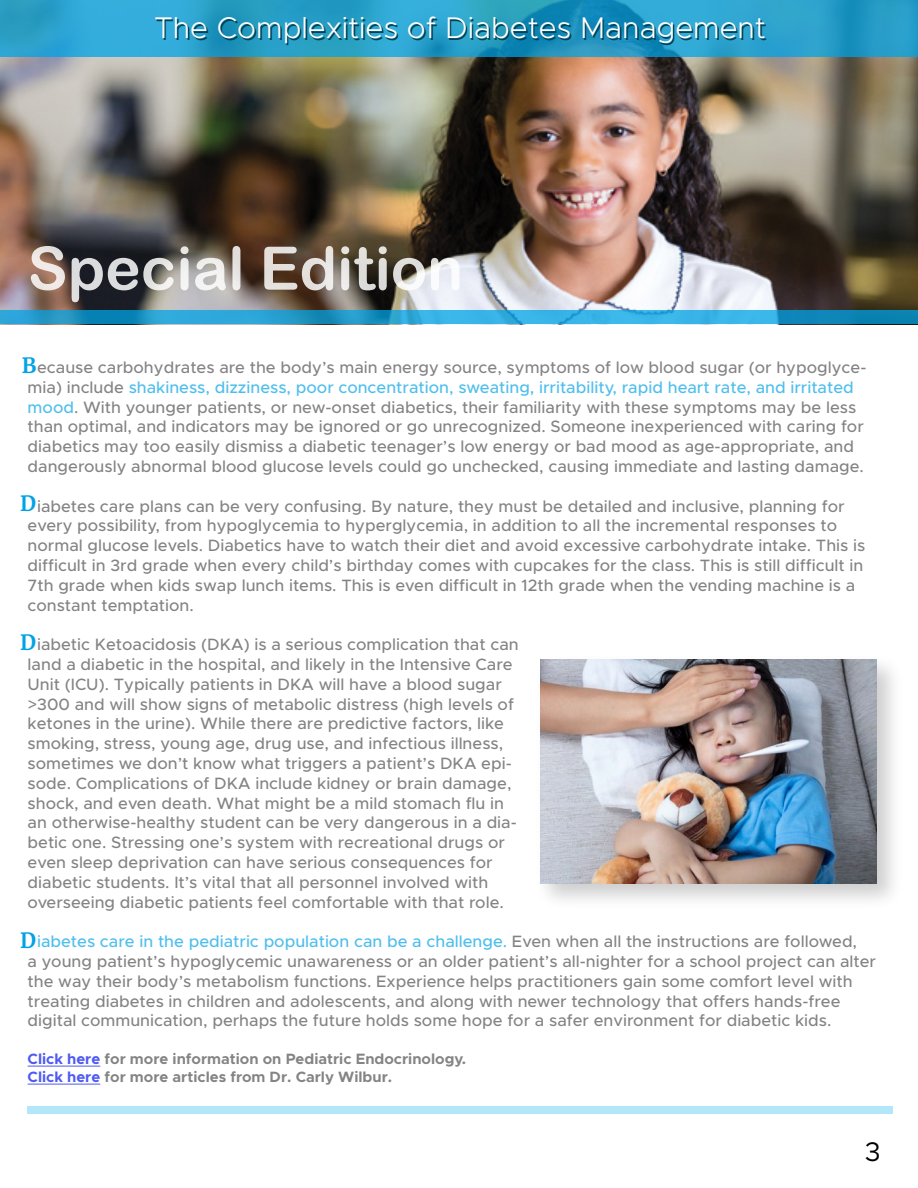
<style>
.page{position:relative;width:918px;height:1188px;background:#fff}
.page>*{position:absolute;margin:0;border:0;box-sizing:border-box;transform-origin:0 0}
.t1{font:60px "Arial Rounded MT Bold";color:#fff}
.t2{font:300 30px "Metropolis";color:#fff}
.t3{font:27px "Metropolis";color:#000}
.t4{font:700 21px "Merriweather";color:#00a3e5}
.t5{font:500 16.5px/19.8px "Metropolis";color:rgb(0 0 0/.7)}
.t6{font:700 15px/18px "Metropolis";color:rgb(0 0 0/.7)}
.s1{color:#00a3e5}
.s2{color:#0012ed}
</style>
<div class="page">
<img style="left:0;top:57px;width:918px;height:253px">
<div style="left:27px;top:1107px;width:865px;height:7px;background:#b3e6f9"></div>
<svg style="left:0;top:0;width:918px;height:57px;background:#279ec9"></svg>
<svg style="left:0;top:310px;width:918px;height:14px;background:#27a0d2"></svg>
<hr style="left:28px;top:1066px;width:72px;height:1px;background:#0012ed">
<hr style="left:28px;top:1084px;width:72px;height:1px;background:#0012ed">
<img style="left:540px;top:659px;width:354px;height:241px">
<img style="left:541px;top:660px;width:336px;height:223px">
<h2 class="t2" style="left:154px;top:10px;width:613px">The Complexities of Diabetes Management</h2>
<h1 class="t1" style="left:28px;top:233px;width:437px">Special Edition</h1>
<p class="t4" style="left:22px;top:351px;width:16px">B</p>
<p class="t5" style="left:28px;top:357px;width:840px;text-indent:9px">ecause carbohydrates are the body’s main energy source, symptoms of low blood sugar (or hypoglyce&shy;mia) include <span class="s1">shakiness, dizziness, poor concentration, sweating, irritability, rapid heart rate, and irritated mood</span>. With younger patients, or new-onset diabetics, their familiarity with these symptoms may be less than optimal, and indicators may be ignored or go unrecognized. Someone inexperienced with caring for diabetics may too easily dismiss a diabetic teenager’s low energy or bad mood as age-appropriate, and dangerously abnormal blood glucose levels could go unchecked, causing immediate and lasting damage.</p>
<p class="t5" style="left:28px;top:496px;width:839px;text-indent:9px">iabetes care plans can be very confusing. By nature, they must be detailed and inclusive, planning for every possibility, from hypoglycemia to hyperglycemia, in addition to all the incremental responses to normal glucose levels. Diabetics have to watch their diet and avoid excessive carbohydrate intake. This is difficult in 3rd grade when every child’s birthday comes with cupcakes for the class. This is still difficult in 7th grade when kids swap lunch items. This is even difficult in 12th grade when the vending machine is a constant temptation.</p>
<p class="t5" style="left:28px;top:635px;width:493px;text-indent:9px">iabetic Ketoacidosis (DKA) is a serious complication that can land a diabetic in the hospital, and likely in the Intensive Care Unit (ICU). Typically patients in DKA will have a blood sugar &gt;300 and will show signs of metabolic distress (high levels of ketones in the urine). While there are predictive factors, like smoking, stress, young age, drug use, and infectious illness, sometimes we don’t know what triggers a patient’s DKA epi&shy;sode. Complications of DKA include kidney or brain damage, shock, and even death. What might be a mild stomach flu in an otherwise-healthy student can be very dangerous in a dia&shy;betic one. Stressing one’s system with recreational drugs or even sleep deprivation can have serious consequences for diabetic students. It’s vital that all personnel involved with overseeing diabetic patients feel comfortable with that role.</p>
<p class="t5" style="left:28px;top:932px;width:850px;text-indent:9px"><span class="s1">iabetes care in the pediatric population can be a challenge.</span> Even when all the instructions are followed,<br>a young patient’s hypoglycemic unawareness or an older patient’s all-nighter for a school project can alter the way their body’s metabolism functions. Experience helps practitioners gain some comfort level with treating diabetes in children and adolescents, and along with newer technology that offers hands-free digital communication, perhaps the future holds some hope for a safer environment for diabetic kids.</p>
<p class="t6" style="left:28px;top:1050px;width:440px"><span class="s2">Click here</span> for more information on Pediatric Endocrinology.<br><span class="s2">Click here</span> for more articles from Dr. Carly Wilbur.</p>
<p class="t4" style="left:20px;top:489px;width:17px">D</p>
<p class="t4" style="left:20px;top:628px;width:17px">D</p>
<p class="t4" style="left:20px;top:926px;width:17px">D</p>
<h3 class="t3" style="left:865px;top:1135px;width:17px">3</h3>
</div>
